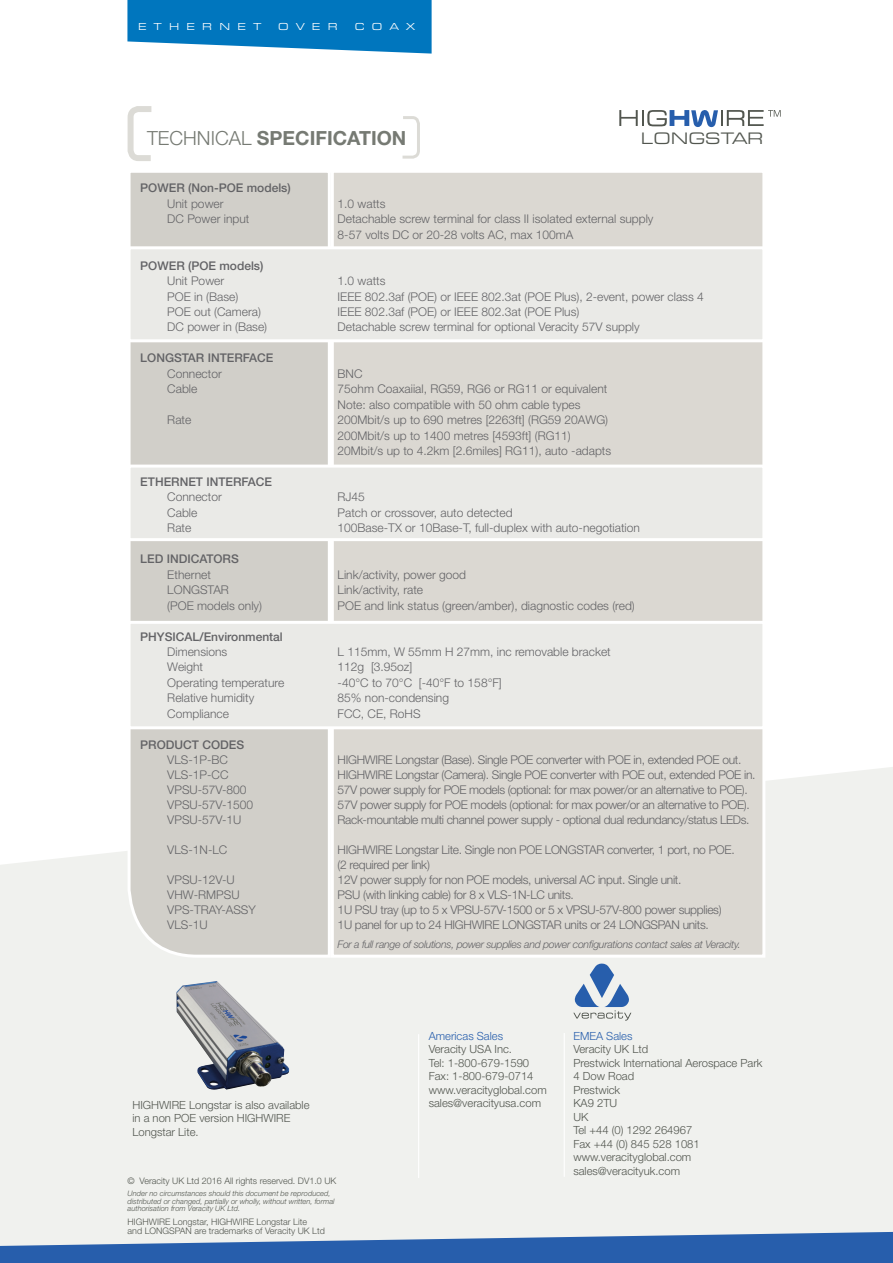
<style>
.page{position:relative;width:893px;height:1263px;background:#fff}
.page>*{position:absolute;margin:0;border:0;box-sizing:border-box;transform-origin:0 0}
.t1{font:700 19.5px "Helvetica Neue LT Std";color:#767a73}
.t2{font:17.25px "Eurostile Ext";color:#52564f}
.t3{font:300 12px/15.5px "Helvetica Neue LT Std";color:#636366}
.t4{font:300 12px/15px "Helvetica Neue LT Std";letter-spacing:-.03em;color:#636366}
.t5{font:300 12px/15px "Helvetica Neue LT Std";letter-spacing:-.025em;color:#636366}
.t6{font:500 12px "Helvetica Neue LT Std";color:#636366}
.t7{font:300 11.25px/13.5px "Helvetica Neue LT Std";color:#52564f}
.t8{font:300 11.25px "Helvetica Neue LT Std";color:#275eac}
.t9{font:italic 300 10.5px "Helvetica Neue LT Std";letter-spacing:-.025em;color:#636366}
.t10{font:10.5px "Eurostile Ext";letter-spacing:.69em;color:#fff}
.t11{font:300 9px/9px "Helvetica Neue LT Std";color:#52564f}
.t12{font:italic 300 7.5px/7.5px "Helvetica Neue LT Std";color:#52564f}
.s1{font-weight:300}
</style>
<div class="page">
<div style="left:0;top:767px;width:893px;height:465px;background:#f0f1ee"></div>
<svg style="left:0;top:1232px;width:893px;height:31px;background:#537eba"></svg>
<svg style="left:126px;top:172px;width:206px;height:787px;background:#d3d1cc"></svg>
<div style="left:331px;top:170px;width:434px;height:788px;background:#dbd8d2;border:3px solid #fff"></div>
<hr style="left:564px;top:1033px;width:1px;height:144px;background:#fff">
<svg style="left:573px;top:963px;width:58px;height:57px;background:#abbdd3"></svg>
<svg style="left:402px;top:116px;width:18px;height:43px"></svg>
<svg style="left:127px;top:106px;width:25px;height:55px"></svg>
<div style="left:128px;top:621px;width:637px;height:108px;background:#eaeae7;border:3px solid #fff"></div>
<hr style="left:418px;top:1034px;width:1px;height:144px;background:#fff">
<svg style="left:127px;top:0;width:305px;height:54px;background:#1f86c5"></svg>
<svg style="left:619px;top:110px;width:162px;height:17px"></svg>
<div style="left:129px;top:248px;width:635px;height:93px;background:#eaeae7"></div>
<div style="left:128px;top:246px;width:637px;height:96px;border:3px solid #fff"></div>
<div style="left:129px;top:466px;width:635px;height:74px;background:#eaeae7"></div>
<div style="left:128px;top:465px;width:637px;height:76px;border:3px solid #fff"></div>
<img style="left:176px;top:981px;width:41px;height:67px">
<p class="t10" style="left:138px;top:21px;width:125px">ETHERNET</p>
<p class="t10" style="left:278px;top:21px;width:61px">OVER</p>
<p class="t10" style="left:355px;top:21px;width:62px">COAX</p>
<h1 class="t1" style="left:147px;top:126px;width:261px"><span class="s1">TECHNICAL</span> SPECIFICATION</h1>
<h2 class="t2" style="left:641px;top:129px;width:124px">LONGSTAR</h2>
<p class="t6" style="left:140px;top:181px;width:152px">POWER (Non-POE models)</p>
<p class="t3" style="left:167px;top:196px;width:84px">Unit power<br>DC Power input</p>
<p class="t6" style="left:140px;top:258px;width:125px">POWER (POE models)</p>
<p class="t3" style="left:167px;top:273px;width:101px">Unit Power<br>POE in (Base)<br>POE out (Camera)<br>DC power in (Base)</p>
<p class="t6" style="left:140px;top:351px;width:135px">LONGSTAR INTERFACE</p>
<p class="t3" style="left:167px;top:366px;width:56px">Connector<br>Cable</p>
<p class="t3" style="left:167px;top:412px;width:26px">Rate</p>
<p class="t6" style="left:140px;top:475px;width:133px">ETHERNET INTERFACE</p>
<p class="t3" style="left:167px;top:489px;width:56px">Connector<br>Cable<br>Rate</p>
<p class="t6" style="left:140px;top:552px;width:100px">LED INDICATORS</p>
<p class="t3" style="left:167px;top:566px;width:96px">Ethernet<br>LONGSTAR<br>(POE models only)</p>
<p class="t6" style="left:140px;top:629px;width:144px">PHYSICAL/Environmental</p>
<p class="t3" style="left:167px;top:644px;width:118px">Dimensions<br>Weight<br>Operating temperature<br>Relative humidity<br>Compliance</p>
<p class="t6" style="left:140px;top:737px;width:105px">PRODUCT CODES</p>
<p class="t3" style="left:167px;top:752px;width:87px;line-height:15px">VLS-1P-BC<br>VLS-1P-CC<br>VPSU-57V-800<br>VPSU-57V-1500<br>VPSU-57V-1U</p>
<p class="t3" style="left:167px;top:842px;width:62px">VLS-1N-LC</p>
<p class="t3" style="left:167px;top:872px;width:90px;line-height:15px">VPSU-12V-U<br>VHW-RMPSU<br>VPS-TRAY-ASSY<br>VLS-1U</p>
<p class="t3" style="left:338px;top:196px;width:317px">1.0 watts<br>Detachable screw terminal for class II isolated external supply<br>8-57 volts DC or 20-28 volts AC, max 100mA</p>
<p class="t3" style="left:338px;top:273px;width:368px">1.0 watts<br>IEEE 802.3af (POE) or IEEE 802.3at (POE Plus), 2-event, power class 4<br>IEEE 802.3af (POE) or IEEE 802.3at (POE Plus)<br>Detachable screw terminal for optional Veracity 57V supply</p>
<p class="t3" style="left:338px;top:366px;width:275px">BNC<br>75ohm Coaxaiial, RG59, RG6 or RG11 or equivalent Note: also compatible with 50 ohm cable types 200Mbit/s up to 690 metres [2263ft] (RG59 20AWG)<br>200Mbit/s up to 1400 metres [4593ft] (RG11)<br>20Mbit/s up to 4.2km [2.6miles] RG11), auto -adapts</p>
<p class="t3" style="left:338px;top:489px;width:304px">RJ45<br>Patch or crossover, auto detected<br>100Base-TX or 10Base-T, full-duplex with auto-negotiation</p>
<p class="t3" style="left:338px;top:566px;width:299px">Link/activity, power good<br>Link/activity, rate<br>POE and link status (green/amber), diagnostic codes (red)</p>
<p class="t3" style="left:338px;top:644px;width:275px">L 115mm, W 55mm H 27mm, inc removable bracket<br>112g [3.95oz]<br>-40°C to 70°C [-40°F to 158°F]<br>85% non-condensing<br>FCC, CE, RoHS</p>
<p class="t4" style="left:338px;top:752px;width:419px">HIGHWIRE Longstar (Base). Single POE converter with POE in, extended POE out.<br>HIGHWIRE Longstar (Camera). Single POE converter with POE out, extended POE in.<br>57V power supply for POE models (optional: for max power/or an alternative to POE).<br>57V power supply for POE models (optional: for max power/or an alternative to POE).<br>Rack-mountable multi channel power supply - optional dual redundancy/status LEDs.</p>
<p class="t5" style="left:338px;top:842px;width:399px">HIGHWIRE Longstar Lite. Single non POE LONGSTAR converter, 1 port, no POE. (2 required per link)<br>12V power supply for non POE models, universal AC input. Single unit.<br>PSU (with linking cable) for 8 x VLS-1N-LC units.<br>1U PSU tray (up to 5 x VPSU-57V-1500 or 5 x VPSU-57V-800 power supplies)<br>1U panel for up to 24 HIGHWIRE LONGSTAR units or 24 LONGSPAN units.</p>
<p class="t9" style="left:338px;top:938px;width:404px">For a full range of solutions, power supplies and power configurations contact sales at Veracity.</p>
<p class="t7" style="left:132px;top:1097px;width:179px">HIGHWIRE Longstar is also available in a non POE version HIGHWIRE<br>Longstar Lite.</p>
<p class="t11" style="left:128px;top:1176px;width:210px">© Veracity UK Ltd 2016 All rights reserved. DV1.0 UK</p>
<p class="t12" style="left:128px;top:1190px;width:209px">Under no circumstances should this document be reproduced, distributed or changed, partially or wholly, without written, formal authorisation from Veracity UK Ltd.</p>
<p class="t11" style="left:128px;top:1217px;width:199px">HIGHWIRE Longstar, HIGHWIRE Longstar Lite<br>and LONGSPAN are trademarks of Veracity UK Ltd</p>
<p class="t8" style="left:429px;top:1029px;width:76px">Americas Sales</p>
<p class="t7" style="left:429px;top:1042px;width:119px">Veracity USA Inc.<br>Tel: 1-800-679-1590<br>Fax: 1-800-679-0714 www.veracityglobal.com sales@veracityusa.com</p>
<p class="t8" style="left:573px;top:1029px;width:61px">EMEA Sales</p>
<p class="t7" style="left:573px;top:1042px;width:191px">Veracity UK Ltd<br>Prestwick International Aerospace Park<br>4 Dow Road<br>Prestwick<br>KA9 2TU<br>UK<br>Tel +44 (0) 1292 264967<br>Fax +44 (0) 845 528 1081 www.veracityglobal.com sales@veracityuk.com</p>
</div>
